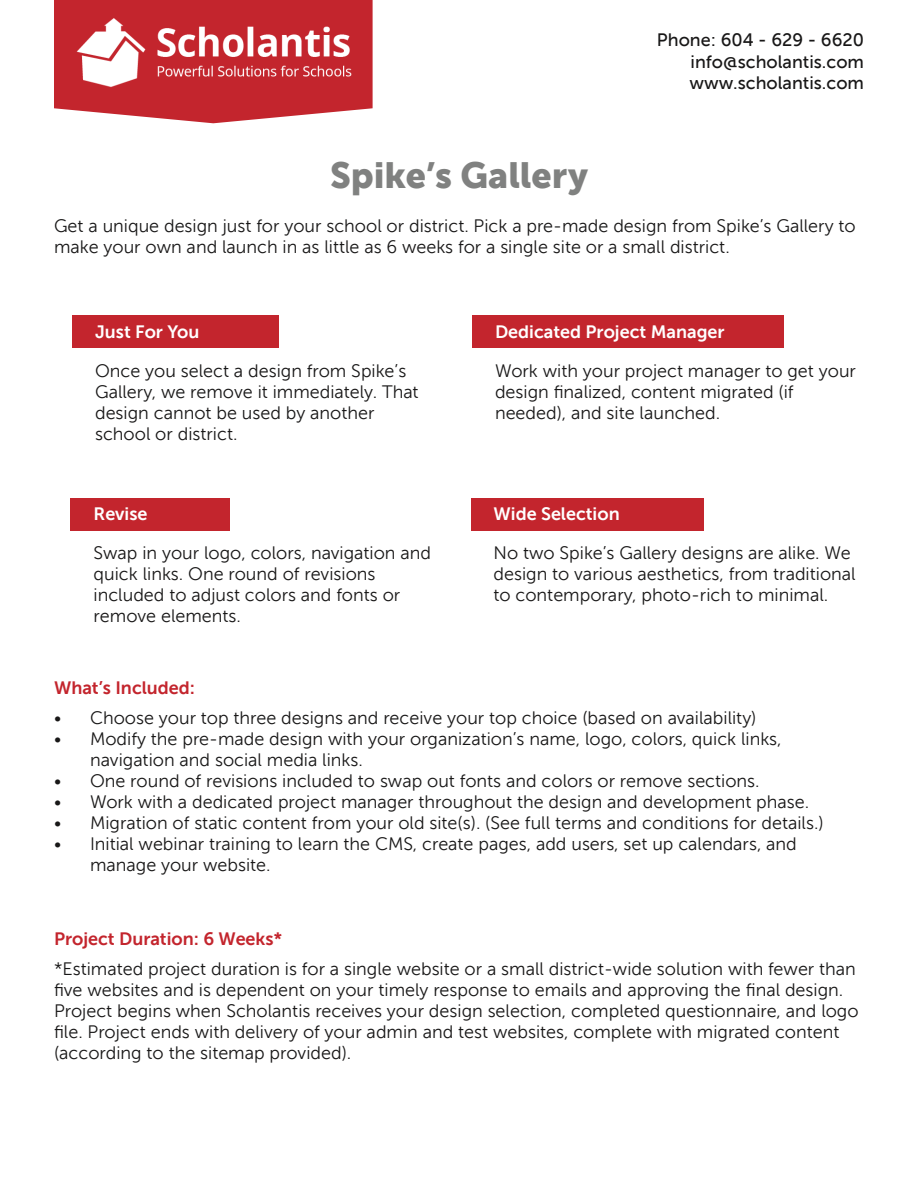
<style>
.page{position:relative;width:918px;height:1188px;background:#fff}
.page>*{position:absolute;margin:0;border:0;box-sizing:border-box;transform-origin:0 0}
.Headings{font:36px "Museo Sans 900";color:#808180}
.t1{font:18px/21px "Museo Sans 300";color:#181717}
.t2{font:18px "Museo Sans 500";color:#181717}
.t3{font:18px "Museo Sans 700";color:#fff}
.t4{font:18px "Museo Sans 700";color:#c3252d}
</style>
<div class="page">
<div style="left:471px;top:499px;width:232px;height:32px;background:#c3252d"></div>
<div style="left:70px;top:499px;width:160px;height:32px;background:#c3252d"></div>
<div style="left:473px;top:316px;width:311px;height:32px;background:#c3252d"></div>
<div style="left:72px;top:316px;width:206px;height:32px;background:#c3252d"></div>
<svg style="left:54px;top:0;width:319px;height:123px;background:#cc464d"></svg>
<img style="left:67px;top:13px;width:293px;height:82px">
<p class="Headings" style="left:330px;top:155px;width:259px">Spike’s Gallery</p>
<p class="t2" style="left:657px;top:30px;width:209px">Phone: 604 - 629 - 6620</p>
<p class="t2" style="left:691px;top:51px;width:175px">info@scholantis.com</p>
<p class="t2" style="left:690px;top:73px;width:176px">www.scholantis.com</p>
<p class="t1" style="left:54px;top:216px;width:803px">Get a unique design just for your school or district. Pick a pre-made design from Spike’s Gallery to</p>
<p class="t1" style="left:54px;top:237px;width:677px">make your own and launch in as little as 6 weeks for a single site or a small district.</p>
<p class="t3" style="left:95px;top:322px;width:106px">Just For You</p>
<p class="t1" style="left:95px;top:361px;width:313px">Once you select a design from Spike’s</p>
<p class="t1" style="left:95px;top:382px;width:325px">Gallery, we remove it immediately. That</p>
<p class="t1" style="left:95px;top:403px;width:281px">design cannot be used by another school or district.</p>
<p class="t3" style="left:94px;top:504px;width:55px">Revise</p>
<p class="t1" style="left:94px;top:542px;width:339px">Swap in your logo, colors, navigation and</p>
<p class="t1" style="left:94px;top:563px;width:283px">quick links. One round of revisions</p>
<p class="t1" style="left:94px;top:584px;width:308px">included to adjust colors and fonts or</p>
<p class="t1" style="left:94px;top:605px;width:149px">remove elements.</p>
<p class="t3" style="left:495px;top:322px;width:231px">Dedicated Project Manager</p>
<p class="t1" style="left:495px;top:361px;width:362px">Work with your project manager to get your</p>
<p class="t1" style="left:495px;top:382px;width:300px">design finalized, content migrated (if</p>
<p class="t1" style="left:495px;top:403px;width:227px">needed), and site launched.</p>
<p class="t3" style="left:494px;top:504px;width:128px">Wide Selection</p>
<p class="t1" style="left:494px;top:542px;width:359px">No two Spike’s Gallery designs are alike. We</p>
<p class="t1" style="left:494px;top:563px;width:364px">design to various aesthetics, from traditional</p>
<p class="t1" style="left:494px;top:584px;width:336px">to contemporary, photo-rich to minimal.</p>
<p class="t4" style="left:54px;top:678px;width:143px">What’s Included:</p>
<p class="t1" style="left:54px;top:707px;width:704px">• Choose your top three designs and receive your top choice (based on availability)</p>
<p class="t1" style="left:90px;top:728px;width:693px;text-indent:-36px">• Modify the pre-made design with your organization’s name, logo, colors, quick links, navigation and social media links.</p>
<p class="t1" style="left:54px;top:770px;width:707px">• One round of revisions included to swap out fonts and colors or remove sections.</p>
<p class="t1" style="left:54px;top:791px;width:757px">• Work with a dedicated project manager throughout the design and development phase.</p>
<p class="t1" style="left:54px;top:812px;width:771px">• Migration of static content from your old site(s). (See full terms and conditions for details.)</p>
<p class="t1" style="left:90px;top:833px;width:708px;text-indent:-36px">• Initial webinar training to learn the CMS, create pages, add users, set up calendars, and manage your website.</p>
<p class="t4" style="left:54px;top:929px;width:229px">Project Duration: 6 Weeks*</p>
<p class="t1" style="left:54px;top:959px;width:806px">*Estimated project duration is for a single website or a small district-wide solution with fewer than five websites and is dependent on your timely response to emails and approving the final design.<br>Project begins when Scholantis receives your design selection, completed questionnaire, and logo file. Project ends with delivery of your admin and test websites, complete with migrated content (according to the sitemap provided).</p>
</div>
